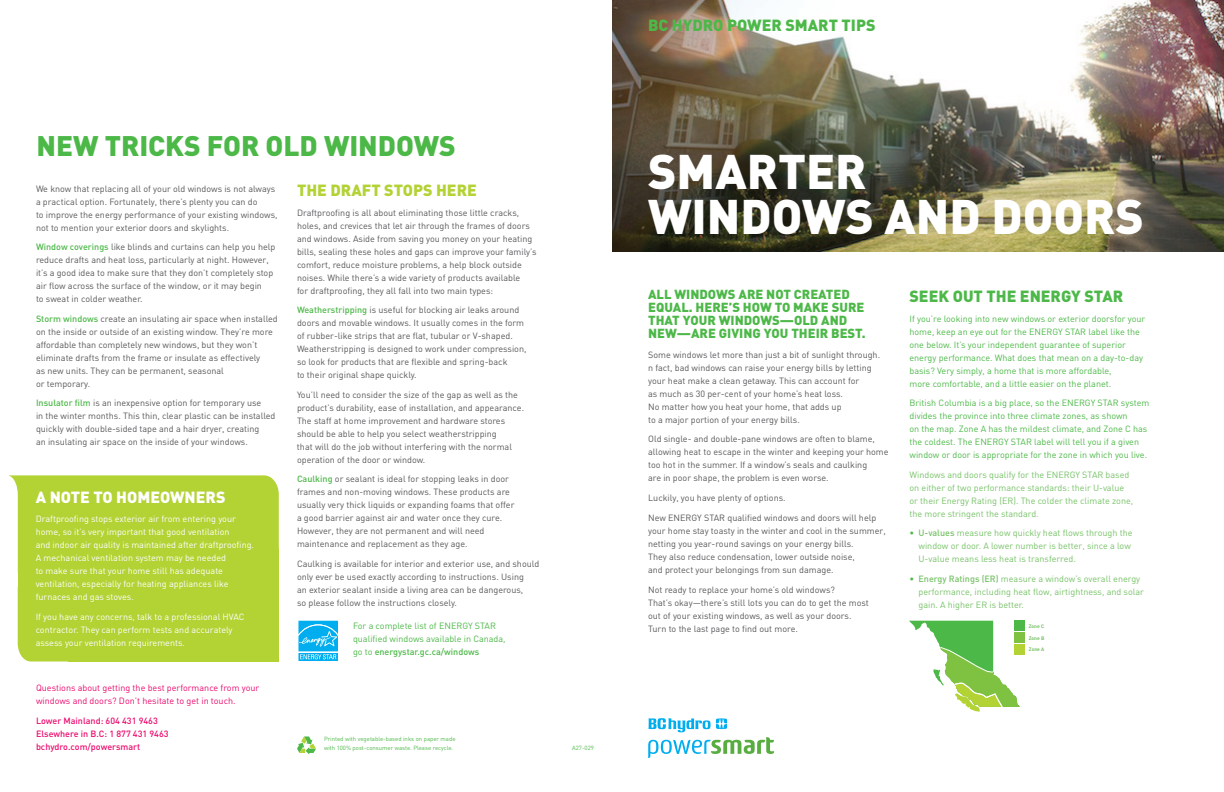
<style>
.page{position:relative;width:1224px;height:792px;background:#fff}
.page>*{position:absolute;margin:0;border:0;box-sizing:border-box;transform-origin:0 0}
.t1{font:900 48px/45px "DIN";color:#fff}
.t2{font:900 28px "DIN";color:#4cb848}
.t3{font:900 16px "DIN";color:#4cb848}
.t4{font:900 16px "DIN";color:#b3d234}
.t5{font:900 16px "DIN";color:#fff}
.t6{font:900 13px/13px "DIN";color:#4cb848}
.t7{font:9px/13px "DIN";color:#57585a}
.t8{font:9px/13px "DIN";color:#4cb848}
.t9{font:9px/13px "DIN";color:#76c266}
.t10{font:9px/13px "DIN";color:#fff}
.t11{font:9px/13px "DIN";color:#ec096d}
.t12{font:500 9px/13px "DIN";color:#ec096d}
.t13{font:6px/9px "DIN";color:#4cb848}
.t14{font:700 5px "DIN";color:#76c266}
.s1{font-weight:500;color:#4cb848}
.s2{font-weight:500}
.s3{color:#4cb848}
</style>
<div class="page">
<img style="left:612px;top:1px;width:612px;height:250px">
<svg style="left:648px;top:718px;width:126px;height:40px"></svg>
<svg style="left:297px;top:736px;width:19px;height:18px"></svg>
<div style="left:8px;top:475px;width:271px;height:187px;background:#b3d234"></div>
<svg style="left:299px;top:621px;width:38px;height:39px"></svg>
<div style="left:297px;top:619px;width:42px;height:43px;border:1px solid #fff"></div>
<svg style="left:909px;top:621px;width:111px;height:91px"></svg>
<div style="left:1015px;top:633px;width:10px;height:10px;background:#7fc241"></div>
<div style="left:1015px;top:644px;width:10px;height:10px;background:#b3d234"></div>
<div style="left:1015px;top:621px;width:10px;height:10px;background:#4cb848"></div>
<h2 class="t2" style="left:36px;top:128px;width:421px">NEW TRICKS FOR OLD WINDOWS</h2>
<p class="t7" style="left:36px;top:182px;width:243px">We know that replacing all of your old windows is not always a practical option. Fortunately, there’s plenty you can do<br>to improve the energy performance of your existing windows, not to mention your exterior doors and skylights.</p>
<p class="t7" style="left:36px;top:240px;width:241px"><span class="s1">Window coverings</span> like blinds and curtains can help you help reduce drafts and heat loss, particularly at night. However, it’s a good idea to make sure that they don’t completely stop air flow across the surface of the window, or it may begin<br>to sweat in colder weather.</p>
<p class="t7" style="left:36px;top:312px;width:243px"><span class="s1">Storm windows</span> create an insulating air space when installed on the inside or outside of an existing window. They’re more affordable than completely new windows, but they won’t eliminate drafts from the frame or insulate as effectively<br>as new units. They can be permanent, seasonal<br>or temporary.</p>
<p class="t7" style="left:36px;top:396px;width:241px"><span class="s1">Insulator film</span> is an inexpensive option for temporary use<br>in the winter months. This thin, clear plastic can be installed quickly with double-sided tape and a hair dryer, creating<br>an insulating air space on the inside of your windows.</p>
<h3 class="t5" style="left:36px;top:486px;width:25px">A NOTE</h3>
<h3 class="t5" style="left:93px;top:486px;width:35px">TO HOMEOWNERS</h3>
<p class="t10" style="left:36px;top:512px;width:220px">Draftproofing stops exterior air from entering your home, so it’s very important that good ventilation<br>and indoor air quality is maintained after draftproofing.<br>A mechanical ventilation system may be needed<br>to make sure that your home still has adequate ventilation, especially for heating appliances like furnaces and gas stoves.</p>
<p class="t10" style="left:36px;top:610px;width:210px">If you have any concerns, talk to a professional HVAC contractor. They can perform tests and accurately assess your ventilation requirements.</p>
<p class="t11" style="left:36px;top:681px;width:225px">Questions about getting the best performance from your windows and doors? Don’t hesitate to get in touch.</p>
<p class="t12" style="left:36px;top:714px;width:134px">Lower Mainland: 604 431 9463<br>Elsewhere in B.C: 1 877 431 9463 bchydro.com/powersmart</p>
<h3 class="t4" style="left:297px;top:180px;width:181px">THE DRAFT STOPS HERE</h3>
<p class="t7" style="left:297px;top:206px;width:241px">Draftproofing is all about eliminating those little cracks, holes, and crevices that let air through the frames of doors and windows. Aside from saving you money on your heating bills, sealing these holes and gaps can improve your family’s comfort, reduce moisture problems, a help block outside noises. While there’s a wide variety of products available<br>for draftproofing, they all fall into two main types:</p>
<p class="t7" style="left:297px;top:303px;width:231px"><span class="s1">Weatherstripping</span> is useful for blocking air leaks around doors and movable windows. It usually comes in the form of rubber-like strips that are flat, tubular or V-shaped.<br>Weatherstripping is designed to work under compression, so look for products that are flexible and spring-back<br>to their original shape quickly.</p>
<p class="t7" style="left:297px;top:388px;width:229px">You’ll need to consider the size of the gap as well as the product’s durability, ease of installation, and appearance.<br>The staff at home improvement and hardware stores should be able to help you select weatherstripping<br>that will do the job without interfering with the normal operation of the door or window.</p>
<p class="t7" style="left:297px;top:472px;width:219px"><span class="s1">Caulking</span> or sealant is ideal for stopping leaks in door frames and non-moving windows. These products are usually very thick liquids or expanding foams that offer a good barrier against air and water once they cure.<br>However, they are not permanent and will need maintenance and replacement as they age.</p>
<p class="t7" style="left:297px;top:557px;width:244px">Caulking is available for interior and exterior use, and should only ever be used exactly according to instructions. Using<br>an exterior sealant inside a living area can be dangerous,<br>so please follow the instructions closely.</p>
<p class="t8" style="left:353px;top:619px;width:154px">For a complete list of ENERGY STAR qualified windows available in Canada, go to <span class="s2">energystar.gc.ca/windows</span></p>
<p class="t13" style="left:324px;top:735px;width:133px">Printed with vegetable-based inks on paper made with 100% post-consumer waste. Please recycle.</p>
<p class="t13" style="left:572px;top:744px;width:23px">A27-029</p>
<h3 class="t3" style="left:648px;top:15px;width:229px">BC HYDRO POWER SMART TIPS</h3>
<h1 class="t1" style="left:648px;top:147px;width:497px">SMARTER<br>WINDOWS AND DOORS</h1>
<h3 class="t6" style="left:648px;top:287px;width:219px">ALL WINDOWS ARE NOT CREATED<br>EQUAL. HERE’S HOW TO MAKE SURE<br>THAT YOUR WINDOWS—OLD AND<br>NEW—ARE GIVING YOU THEIR BEST.</h3>
<p class="t7" style="left:648px;top:348px;width:233px">Some windows let more than just a bit of sunlight through. n fact, bad windows can raise your energy bills by letting your heat make a clean getaway. This can account for<br>as much as 30 per-cent of your home’s heat loss.<br>No matter how you heat your home, that adds up<br>to a major portion of your energy bills.</p>
<p class="t7" style="left:648px;top:432px;width:242px">Old single- and double-pane windows are often to blame, allowing heat to escape in the winter and keeping your home too hot in the summer. If a window’s seals and caulking<br>are in poor shape, the problem is even worse.</p>
<p class="t7" style="left:648px;top:488px;width:230px;line-height:19.8px">Luckily, you have plenty of options.<br>New ENERGY STAR qualified windows and doors will help</p>
<p class="t7" style="left:648px;top:524px;width:239px">your home stay toasty in the winter and cool in the summer, netting you year-round savings on your energy bills.<br>They also reduce condensation, lower outside noise,<br>and protect your belongings from sun damage.</p>
<p class="t7" style="left:648px;top:583px;width:222px">Not ready to replace your home’s old windows?<br>That’s okay—there’s still lots you can do to get the most out of your existing windows, as well as your doors.<br>Turn to the last page to find out more.</p>
<h3 class="t3" style="left:910px;top:286px;width:215px">SEEK OUT THE ENERGY STAR</h3>
<p class="t8" style="left:910px;top:312px;width:237px">If you’re looking into new windows or exterior doorsfor your home, keep an eye out for the ENERGY STAR label like the one below. It’s your independent guarantee of superior energy performance. What does that mean on a day-to-day basis? Very simply, a home that is more affordable,<br>more comfortable, and a little easier on the planet.</p>
<p class="t8" style="left:910px;top:396px;width:241px">British Columbia is a big place, so the ENERGY STAR system divides the province into three climate zones, as shown<br>on the map. Zone A has the mildest climate, and Zone C has the coldest. The ENERGY STAR label will tell you if a given window or door is appropriate for the zone in which you live.</p>
<p class="t9" style="left:910px;top:468px;width:225px">Windows and doors qualify for the ENERGY STAR based on either of two performance standards: their U-value or their Energy Rating (ER). The colder the climate zone, the more stringent the standard.</p>
<p class="t9" style="left:918px;top:526px;width:216px;text-indent:-9px"><span class="s3">•</span> <span class="s2">U-values</span> measure how quickly heat flows through the window or door. A lower number is better, since a low<br>U-value means less heat is transferred.</p>
<p class="t9" style="left:918px;top:572px;width:227px;text-indent:-9px"><span class="s3">•</span> <span class="s2">Energy Ratings (ER)</span> measure a window’s overall energy performance, including heat flow, airtightness, and solar gain. A higher ER is better.</p>
<p class="t14" style="left:1029px;top:623px;width:17px">Zone C</p>
<p class="t14" style="left:1029px;top:635px;width:17px">Zone B</p>
<p class="t14" style="left:1029px;top:646px;width:17px">Zone A</p>
</div>
